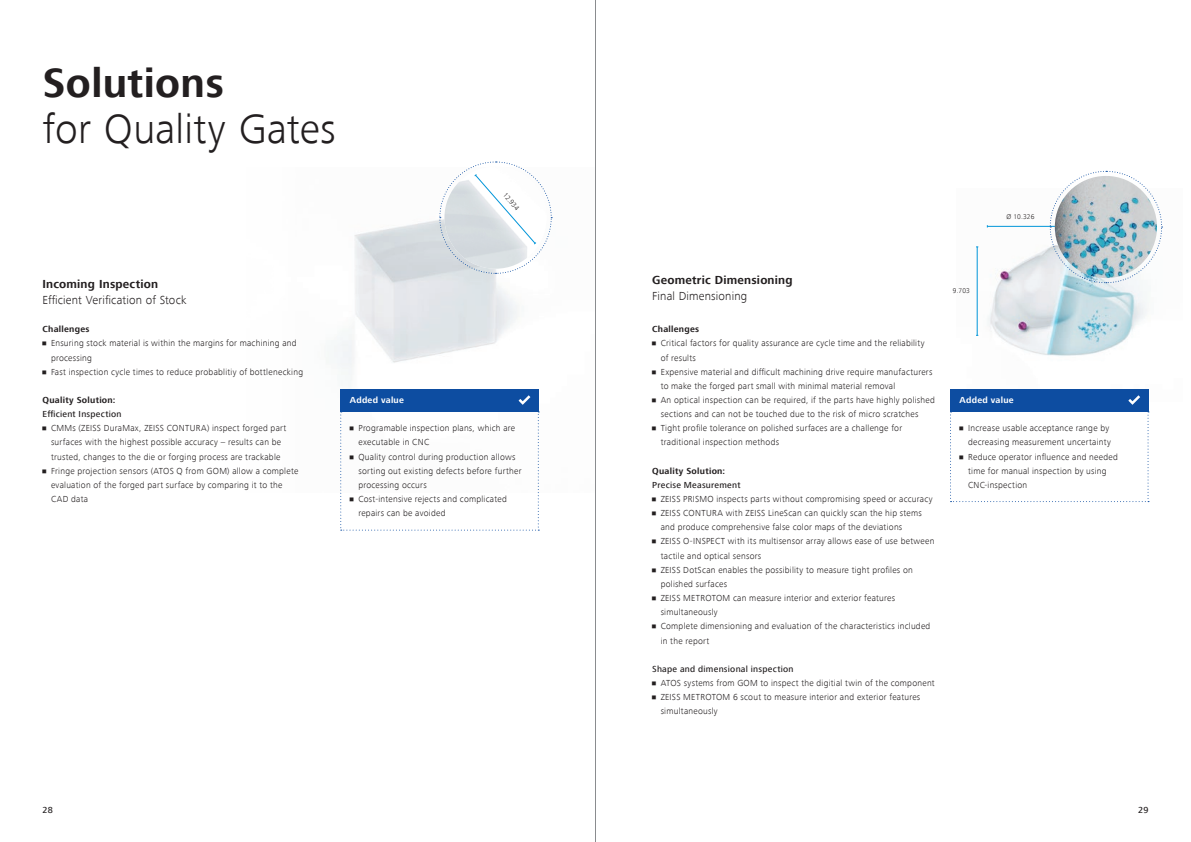
<style>
.page{position:relative;width:1191px;height:842px;background:#fff}
.page>*{position:absolute;margin:0;border:0;box-sizing:border-box;transform-origin:0 0}
.t1{font:300 42px "ZEISS Frutiger Next W1 G";letter-spacing:.005em;color:#231f20}
.t2{font:700 42px "ZEISS Frutiger Next W1 G";letter-spacing:.01em;color:#231f20}
.t3{font:300 12px "ZEISS Frutiger Next W1 G";letter-spacing:.015em;color:#231f20}
.t4{font:700 12px "ZEISS Frutiger Next W1 G";letter-spacing:.015em;color:#231f20}
.t5{font:300 9px/14.1px "ZEISS Frutiger Next W1 G";letter-spacing:.03em;color:#231f20}
.t6{font:500 9px "ZEISS Frutiger Next W1 G";letter-spacing:.03em;color:#231f20}
.t7{font:700 9px "ZEISS Frutiger Next W1 G";letter-spacing:.03em;color:#231f20}
.t8{font:700 9px "ZEISS Frutiger Next W1 G";letter-spacing:.03em;color:#fff}
.t9{font:300 7px "ZEISS Frutiger Next W1 G";letter-spacing:.01em;color:#231f20}
</style>
<div class="page">
<img style="left:976px;top:225px;width:187px;height:176px">
<hr style="left:977px;top:247px;width:1px;height:88px;background:#0095d9">
<hr style="left:987px;top:226px;width:122px;height:1px;background:#0095d9">
<div style="left:340px;top:389px;width:199px;height:23px;background:#0d4da1"></div>
<svg style="left:340px;top:412px;width:199px;height:119px"></svg>
<svg style="left:518px;top:395px;width:12px;height:10px"></svg>
<div style="left:950px;top:389px;width:198px;height:23px;background:#0d4da1"></div>
<svg style="left:950px;top:411px;width:199px;height:91px"></svg>
<svg style="left:1128px;top:395px;width:12px;height:10px"></svg>
<svg style="left:1049px;top:171px;width:113px;height:112px"></svg>
<img style="left:1054px;top:176px;width:103px;height:102px">
<svg style="left:439px;top:161px;width:113px;height:113px"></svg>
<hr style="left:595px;top:0;width:1px;height:842px;background:#8a8c8f">
<h1 class="t2" style="left:43px;top:59px;width:183px">Solutions</h1>
<h1 class="t1" style="left:43px;top:105px;width:295px">for Quality Gates</h1>
<p class="t9" style="left:507px;top:191px;width:22px;rotate:49deg">12.934</p>
<h2 class="t4" style="left:43px;top:277px;width:117px">Incoming Inspection</h2>
<h2 class="t3" style="left:43px;top:293px;width:145px">Efficient Verification of Stock</h2>
<p class="t7" style="left:43px;top:324px;width:48px">Challenges</p>
<p class="t5" style="left:51px;top:336px;width:247px;text-indent:-9px">• Ensuring stock material is within the margins for machining and processing</p>
<p class="t5" style="left:43px;top:365px;width:262px">• Fast inspection cycle times to reduce probablitiy of bottlenecking</p>
<p class="t7" style="left:43px;top:395px;width:75px">Quality Solution:</p>
<p class="t6" style="left:43px;top:409px;width:81px">Efficient Inspection</p>
<p class="t5" style="left:43px;top:421px;width:245px;text-align:center">• CMMs (ZEISS DuraMax, ZEISS CONTURA) inspect forged part surfaces with the highest possible accuracy – results can be trusted, changes to the die or forging process are trackable</p>
<p class="t5" style="left:51px;top:464px;width:249px;text-indent:-9px">• Fringe projection sensors (ATOS Q from GOM) allow a complete evaluation of the forged part surface by comparing it to the<br>CAD data</p>
<p class="t8" style="left:350px;top:395px;width:56px">Added value</p>
<p class="t5" style="left:358px;top:421px;width:158px;text-indent:-9px">• Programable inspection plans, which are executable in CNC</p>
<p class="t5" style="left:358px;top:450px;width:165px;text-indent:-9px">• Quality control during production allows sorting out existing defects before further processing occurs</p>
<p class="t5" style="left:358px;top:492px;width:150px;text-indent:-9px">• Cost-intensive rejects and complicated repairs can be avoided</p>
<p class="t9" style="left:1006px;top:213px;width:29px">Ø 10.326</p>
<h2 class="t4" style="left:652px;top:273px;width:142px">Geometric Dimensioning</h2>
<h2 class="t3" style="left:652px;top:289px;width:97px">Final Dimensioning</h2>
<p class="t7" style="left:652px;top:324px;width:48px">Challenges</p>
<p class="t5" style="left:660px;top:336px;width:265px;text-indent:-9px">• Critical factors for quality assurance are cycle time and the reliability of results</p>
<p class="t5" style="left:660px;top:365px;width:273px;text-indent:-9px">• Expensive material and difficult machining drive require manufacturers to make the forged part small with minimal material removal</p>
<p class="t5" style="left:660px;top:393px;width:276px;text-indent:-9px">• An optical inspection can be required, if the parts have highly polished sections and can not be touched due to the risk of micro scratches</p>
<p class="t5" style="left:660px;top:421px;width:243px;text-indent:-9px">• Tight profile tolerance on polished surfaces are a challenge for traditional inspection methods</p>
<p class="t7" style="left:652px;top:466px;width:75px">Quality Solution:</p>
<p class="t6" style="left:652px;top:480px;width:90px">Precise Measurement</p>
<p class="t5" style="left:652px;top:492px;width:282px">• ZEISS PRISMO inspects parts without compromising speed or accuracy</p>
<p class="t5" style="left:660px;top:506px;width:263px;text-indent:-9px">• ZEISS CONTURA with ZEISS LineScan can quickly scan the hip stems and produce comprehensive false color maps of the deviations</p>
<p class="t5" style="left:660px;top:534px;width:275px;text-indent:-9px">• ZEISS O-INSPECT with its multisensor array allows ease of use between tactile and optical sensors</p>
<p class="t5" style="left:660px;top:563px;width:254px;text-indent:-9px">• ZEISS DotScan enables the possibility to measure tight profiles on polished surfaces</p>
<p class="t5" style="left:660px;top:591px;width:236px;text-indent:-9px">• ZEISS METROTOM can measure interior and exterior features simultaneously</p>
<p class="t5" style="left:660px;top:619px;width:271px;text-indent:-9px">• Complete dimensioning and evaluation of the characteristics included in the report</p>
<p class="t6" style="left:652px;top:664px;width:143px">Shape and dimensional inspection</p>
<p class="t5" style="left:652px;top:676px;width:284px">• ATOS systems from GOM to inspect the digitial twin of the component</p>
<p class="t5" style="left:660px;top:690px;width:261px;text-indent:-9px">• ZEISS METROTOM 6 scout to measure interior and exterior features simultaneously</p>
<p class="t9" style="left:953px;top:287px;width:19px">9.703</p>
<p class="t8" style="left:959px;top:395px;width:56px">Added value</p>
<p class="t5" style="left:959px;top:421px;width:153px;text-align:right">• Increase usable acceptance range by decreasing measurement uncertainty</p>
<p class="t5" style="left:968px;top:450px;width:151px;text-indent:-9px">• Reduce operator influence and needed time for manual inspection by using<br>CNC-inspection</p>
<p class="t6" style="left:43px;top:805px;width:12px">28</p>
<p class="t6" style="left:1138px;top:805px;width:12px">29</p>
</div>
